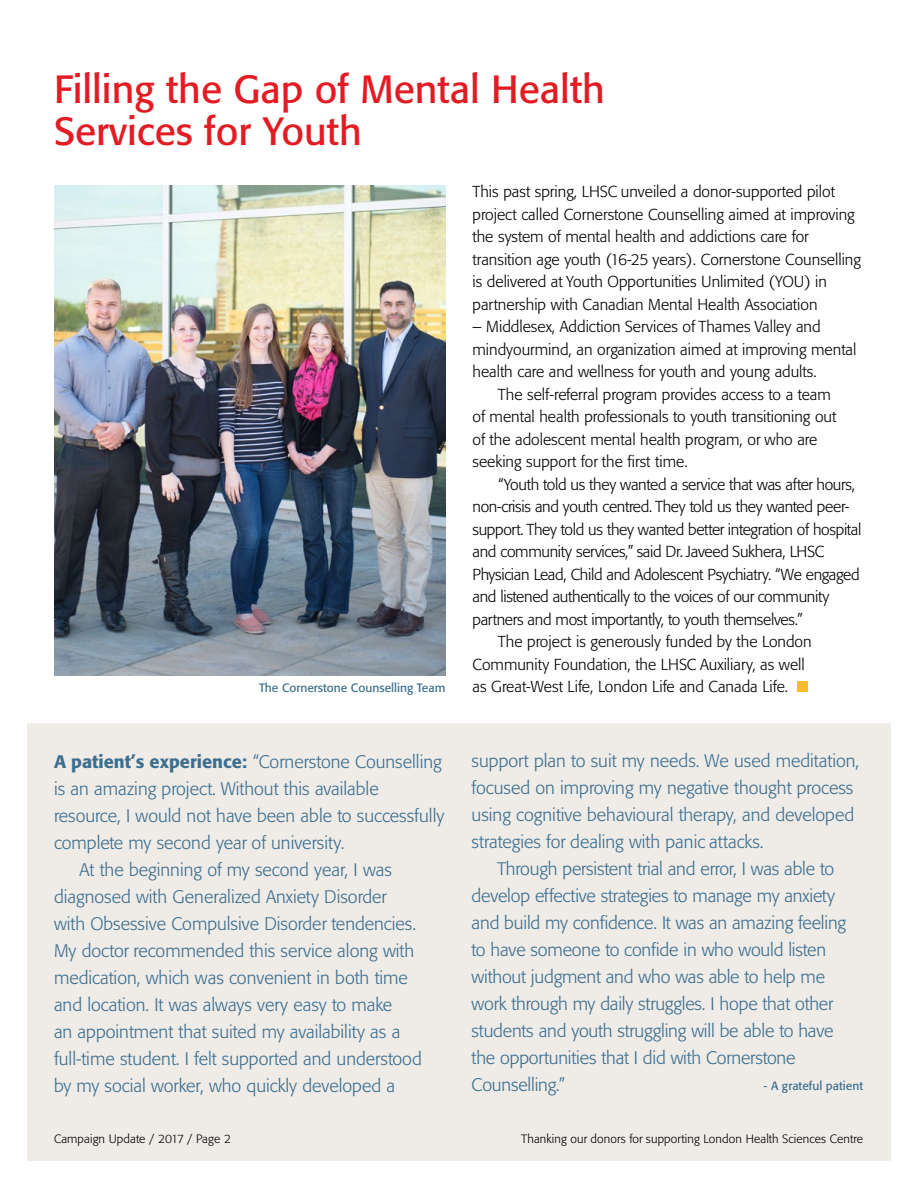
<style>
.page{position:relative;width:918px;height:1188px;background:#fff}
.page>*{position:absolute;margin:0;border:0;box-sizing:border-box;transform-origin:0 0}
.t1{font:39px/42px "Formata";color:#e31b23}
.t2{font:300 18px/27px "Formata BQ";color:#3b6e8f}
.t3{font:300 15.75px/22.5px "Formata BQ";color:#000}
.t4{font:300 15.75px "Formata BQ";letter-spacing:-.02em;color:#000}
.t5{font:300 12px "Formata BQ";letter-spacing:.01em;color:#000}
.t6{font:12px "Formata";color:#3b6e8f}
.s1{font-family:"Formata";font-weight:500}
</style>
<div class="page">
<div style="left:27px;top:723px;width:864px;height:438px;background:#efebe7"></div>
<img style="left:54px;top:185px;width:392px;height:490px">
<div style="left:797px;top:682px;width:11px;height:10px;background:#fdbb30"></div>
<h1 class="t1" style="left:54px;top:68px;width:552px">Filling the Gap of Mental Health<br>Services for Youth</h1>
<p class="t3" style="left:472px;top:181px;width:390px">This past spring, LHSC unveiled a donor-supported pilot project called Cornerstone Counselling aimed at improving the system of mental health and addictions care for transition age youth (16-25 years). Cornerstone Counselling is delivered at Youth Opportunities Unlimited (YOU) in partnership with Canadian Mental Health Association</p>
<p class="t3" style="left:472px;top:316px;width:350px">– Middlesex, Addiction Services of Thames Valley and</p>
<p class="t3" style="left:472px;top:338px;width:385px">mindyourmind, an organization aimed at improving mental</p>
<p class="t3" style="left:472px;top:361px;width:346px">health care and wellness for youth and young adults.</p>
<p class="t3" style="left:498px;top:383px;width:334px">The self-referral program provides access to a team</p>
<p class="t3" style="left:472px;top:406px;width:365px">of mental health professionals to youth transitioning out</p>
<p class="t3" style="left:472px;top:428px;width:346px">of the adolescent mental health program, or who are</p>
<p class="t3" style="left:472px;top:451px;width:217px">seeking support for the first time.</p>
<p class="t4" style="left:498px;top:475px;width:359px">“Youth told us they wanted a service that was after hours,</p>
<p class="t4" style="left:472px;top:498px;width:379px">non-crisis and youth centred. They told us they wanted peer-</p>
<p class="t4" style="left:472px;top:520px;width:390px">support. They told us they wanted better integration of hospital</p>
<p class="t4" style="left:472px;top:543px;width:353px">and community services,” said Dr. Javeed Sukhera, LHSC</p>
<p class="t4" style="left:472px;top:565px;width:389px">Physician Lead, Child and Adolescent Psychiatry. “We engaged</p>
<p class="t4" style="left:472px;top:588px;width:358px">and listened authentically to the voices of our community</p>
<p class="t4" style="left:472px;top:610px;width:332px">partners and most importantly, to youth themselves.”</p>
<p class="t3" style="left:498px;top:631px;width:315px">The project is generously funded by the London</p>
<p class="t3" style="left:472px;top:653px;width:334px">Community Foundation, the LHSC Auxiliary, as well</p>
<p class="t3" style="left:472px;top:676px;width:317px">as Great-West Life, London Life and Canada Life.</p>
<p class="t6" style="left:259px;top:681px;width:188px">The Cornerstone Counselling Team</p>
<p class="t2" style="left:54px;top:748px;width:389px"><span class="s1">A patient’s experience:</span> “Cornerstone Counselling</p>
<p class="t2" style="left:54px;top:775px;width:326px">is an amazing project. Without this available</p>
<p class="t2" style="left:54px;top:802px;width:392px">resource, I would not have been able to successfully</p>
<p class="t2" style="left:54px;top:829px;width:292px">complete my second year of university.</p>
<p class="t2" style="left:80px;top:856px;width:314px">At the beginning of my second year, I was</p>
<p class="t2" style="left:54px;top:883px;width:334px">diagnosed with Generalized Anxiety Disorder</p>
<p class="t2" style="left:54px;top:910px;width:364px">with Obsessive Compulsive Disorder tendencies.</p>
<p class="t2" style="left:54px;top:937px;width:362px">My doctor recommended this service along with</p>
<p class="t2" style="left:54px;top:964px;width:356px">medication, which was convenient in both time</p>
<p class="t2" style="left:54px;top:991px;width:340px">and location. It was always very easy to make</p>
<p class="t2" style="left:54px;top:1018px;width:348px">an appointment that suited my availability as a</p>
<p class="t2" style="left:54px;top:1045px;width:369px">full-time student. I felt supported and understood</p>
<p class="t2" style="left:54px;top:1072px;width:343px">by my social worker, who quickly developed a</p>
<p class="t2" style="left:472px;top:747px;width:389px">support plan to suit my needs. We used meditation, focused on improving my negative thought process using cognitive behavioural therapy, and developed strategies for dealing with panic attacks.</p>
<p class="t2" style="left:472px;top:855px;width:376px;text-indent:26px">Through persistent trial and error, I was able to develop effective strategies to manage my anxiety and build my confidence. It was an amazing feeling to have someone to confide in who would listen without judgment and who was able to help me work through my daily struggles. I hope that other students and youth struggling will be able to have the opportunities that I did with Cornerstone Counselling.”</p>
<p class="t6" style="left:764px;top:1078px;width:101px">- A grateful patient</p>
<p class="t5" style="left:54px;top:1132px;width:179px">Campaign Update / 2017 / Page 2</p>
<p class="t5" style="left:521px;top:1132px;width:343px">Thanking our donors for supporting London Health Sciences Centre</p>
</div>
